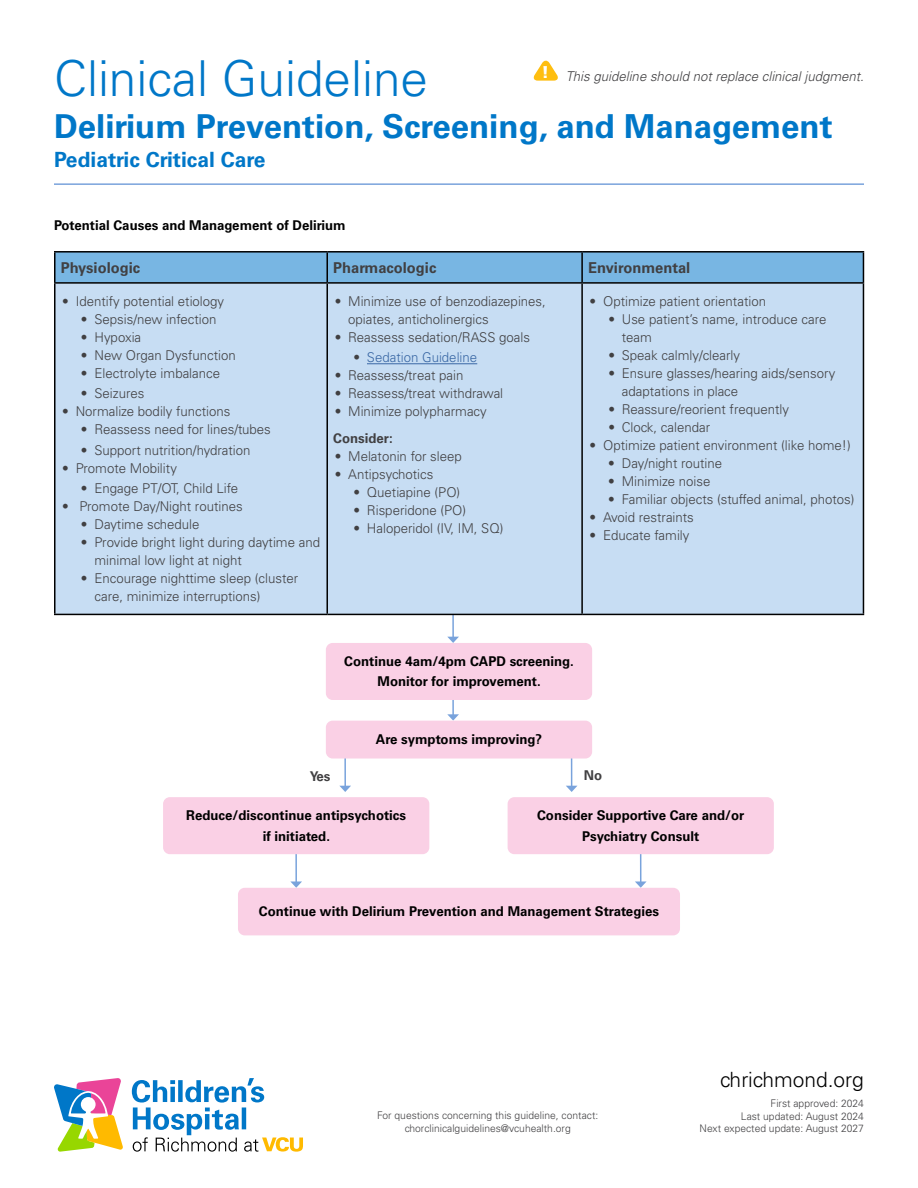
<style>
.page{position:relative;width:918px;height:1188px;background:#fff}
.page>*{position:absolute;margin:0;border:0;box-sizing:border-box;transform-origin:0 0}
.t1{font:300 49.5px "Univers LT Std";color:#0077c8}
.t2{font:700 33px "Univers LT Std";color:#0077c8}
.t3{font:700 21px "Univers LT Std";color:#0077c8}
.t4{font:300 21px "Univers LT Std";color:#000}
.t5{font:700 15px "Univers LT Std";color:#414042}
.t6{font:300 13.5px/18px "Univers LT Std";color:#414042}
.t7{font:700 13.5px/20.2px "Univers LT Std";color:#000;text-align:center}
.t8{font:italic 300 13.5px "Univers LT Std";color:#414042}
.t9{font:300 13.5px "Univers LT Std";color:#3a68a5}
.t10{font:700 13.5px "Univers LT Std";color:#414042}
.t11{font:300 10.5px/12.6px "Univers LT Std";color:#414042;text-align:center}
.s1{color:#414042}
</style>
<div class="page">
<hr style="left:452px;top:615px;width:2px;height:22px;background:#79a3dc">
<svg style="left:447px;top:637px;width:12px;height:6px"></svg>
<hr style="left:452px;top:692px;width:2px;height:23px;background:#79a3dc">
<svg style="left:447px;top:714px;width:12px;height:7px"></svg>
<hr style="left:344px;top:753px;width:2px;height:33px;background:#79a3dc">
<svg style="left:340px;top:786px;width:11px;height:6px"></svg>
<hr style="left:295px;top:849px;width:2px;height:33px;background:#79a3dc">
<svg style="left:290px;top:881px;width:12px;height:7px"></svg>
<hr style="left:571px;top:753px;width:1px;height:33px;background:#79a3dc">
<svg style="left:566px;top:786px;width:11px;height:6px"></svg>
<hr style="left:640px;top:849px;width:1px;height:33px;background:#79a3dc">
<svg style="left:635px;top:881px;width:12px;height:7px"></svg>
<div style="left:56px;top:284px;width:807px;height:330px;background:#c7ddf3"></div>
<hr style="left:54px;top:251px;width:273px;height:2px;background:#000">
<hr style="left:54px;top:253px;width:2px;height:29px;background:#000">
<hr style="left:327px;top:251px;width:255px;height:2px;background:#000">
<hr style="left:582px;top:251px;width:282px;height:2px;background:#000">
<div style="left:55px;top:252px;width:809px;height:30px;background:#78b6e3"></div>
<hr style="left:54px;top:282px;width:273px;height:2px;background:#000">
<hr style="left:54px;top:284px;width:2px;height:330px;background:#000">
<hr style="left:327px;top:282px;width:255px;height:2px;background:#000">
<hr style="left:326px;top:284px;width:2px;height:330px;background:#000">
<hr style="left:582px;top:282px;width:282px;height:2px;background:#000">
<hr style="left:581px;top:284px;width:2px;height:330px;background:#000">
<hr style="left:863px;top:284px;width:1px;height:330px;background:#000">
<hr style="left:54px;top:614px;width:273px;height:1px;background:#000">
<hr style="left:327px;top:614px;width:255px;height:1px;background:#000">
<hr style="left:582px;top:614px;width:282px;height:1px;background:#000">
<hr style="left:367px;top:363px;width:110px;height:1px;background:#3a68a5">
<div style="left:326px;top:643px;width:266px;height:57px;background:#fad0e5;border-radius:7px"></div>
<div style="left:326px;top:721px;width:266px;height:38px;background:#fad0e5;border-radius:7px"></div>
<div style="left:238px;top:888px;width:442px;height:47px;background:#fad0e5;border-radius:7px"></div>
<div style="left:163px;top:797px;width:266px;height:57px;background:#fad0e5;border-radius:7px"></div>
<div style="left:508px;top:797px;width:266px;height:57px;background:#fad0e5;border-radius:7px"></div>
<svg style="left:54px;top:1078px;width:69px;height:74px"></svg>
<svg style="left:132px;top:1078px;width:171px;height:74px"></svg>
<hr style="left:54px;top:183px;width:810px;height:2px;background:#79a3dc">
<svg style="left:533px;top:60px;width:25px;height:21px"></svg>
<h1 class="t1" style="left:54px;top:49px;width:376px">Clinical Guideline</h1>
<h2 class="t2" style="left:54px;top:107px;width:780px">Delirium Prevention, Screening, and Management</h2>
<h3 class="t3" style="left:54px;top:147px;width:213px">Pediatric Critical Care</h3>
<p class="t8" style="left:542px;top:68px;width:324px"><sup>!</sup> This guideline should not replace clinical judgment.</p>
<p class="t7" style="left:54px;top:215px;width:293px">Potential Causes and Management of Delirium</p>
<p class="t5" style="left:61px;top:259px;width:81px">Physiologic</p>
<p class="t5" style="left:333px;top:259px;width:105px">Pharmacologic</p>
<p class="t5" style="left:588px;top:259px;width:104px">Environmental</p>
<p class="t6" style="left:62px;top:292px;width:164px">• Identify potential etiology</p>
<p class="t6" style="left:81px;top:310px;width:137px">• Sepsis/new infection</p>
<p class="t6" style="left:81px;top:328px;width:62px">• Hypoxia</p>
<p class="t6" style="left:81px;top:346px;width:156px">• New Organ Dysfunction</p>
<p class="t6" style="left:81px;top:364px;width:141px">• Electrolyte imbalance</p>
<p class="t6" style="left:81px;top:385px;width:65px">• Seizures</p>
<p class="t6" style="left:62px;top:403px;width:170px">• Normalize bodily functions</p>
<p class="t6" style="left:81px;top:421px;width:191px">• Reassess need for lines/tubes</p>
<p class="t6" style="left:81px;top:441px;width:171px">• Support nutrition/hydration</p>
<p class="t6" style="left:62px;top:459px;width:116px">• Promote Mobility</p>
<p class="t6" style="left:81px;top:479px;width:159px">• Engage PT/OT, Child Life</p>
<p class="t6" style="left:62px;top:497px;width:182px">• Promote Day/Night routines</p>
<p class="t6" style="left:81px;top:515px;width:120px">• Daytime schedule</p>
<p class="t6" style="left:94px;top:533px;width:227px;text-indent:-13px">• Provide bright light during daytime and minimal low light at night</p>
<p class="t6" style="left:94px;top:569px;width:205px;text-indent:-13px">• Encourage nighttime sleep (cluster care, minimize interruptions)</p>
<p class="t6" style="left:590px;top:292px;width:178px">• Optimize patient orientation</p>
<p class="t6" style="left:622px;top:310px;width:206px;text-indent:-13px">• Use patient’s name, introduce care team</p>
<p class="t6" style="left:608px;top:346px;width:133px">• Speak calmly/clearly</p>
<p class="t6" style="left:622px;top:364px;width:215px;text-indent:-13px">• Ensure glasses/hearing aids/sensory adaptations in place</p>
<p class="t6" style="left:608px;top:400px;width:182px">• Reassure/reorient frequently</p>
<p class="t6" style="left:608px;top:418px;width:103px">• Clock, calendar</p>
<p class="t6" style="left:590px;top:436px;width:263px">• Optimize patient environment (like home!)</p>
<p class="t6" style="left:608px;top:454px;width:115px">• Day/night routine</p>
<p class="t6" style="left:608px;top:472px;width:104px">• Minimize noise</p>
<p class="t6" style="left:608px;top:490px;width:248px">• Familiar objects (stuffed animal, photos)</p>
<p class="t6" style="left:590px;top:508px;width:106px">• Avoid restraints</p>
<p class="t6" style="left:590px;top:526px;width:101px">• Educate family</p>
<p class="t6" style="left:348px;top:292px;width:199px;text-indent:-13px">• Minimize use of benzodiazepines, opiates, anticholinergics</p>
<p class="t6" style="left:335px;top:328px;width:197px">• Reassess sedation/RASS goals</p>
<p class="t9" style="left:353px;top:349px;width:125px"><span class="s1">•</span> Sedation Guideline</p>
<p class="t6" style="left:335px;top:367px;width:130px">• Reassess/treat pain</p>
<p class="t6" style="left:335px;top:385px;width:170px">• Reassess/treat withdrawal</p>
<p class="t6" style="left:335px;top:403px;width:154px">• Minimize polypharmacy</p>
<p class="t10" style="left:333px;top:431px;width:61px">Consider:</p>
<p class="t6" style="left:335px;top:448px;width:129px">• Melatonin for sleep</p>
<p class="t6" style="left:335px;top:466px;width:100px">• Antipsychotics</p>
<p class="t6" style="left:353px;top:484px;width:108px">• Quetiapine (PO)</p>
<p class="t6" style="left:353px;top:502px;width:114px">• Risperidone (PO)</p>
<p class="t6" style="left:353px;top:520px;width:151px">• Haloperidol (IV, IM, SQ)</p>
<p class="t7" style="left:344px;top:651px;width:231px">Continue 4am/4pm CAPD screening.<br>Monitor for improvement.</p>
<p class="t7" style="left:376px;top:730px;width:168px">Are symptoms improving?</p>
<p class="t10" style="left:310px;top:769px;width:22px">Yes</p>
<p class="t10" style="left:584px;top:767px;width:20px">No</p>
<p class="t7" style="left:186px;top:806px;width:222px">Reduce/discontinue antipsychotics if initiated.</p>
<p class="t7" style="left:537px;top:806px;width:209px">Consider Supportive Care and/or<br>Psychiatry Consult</p>
<p class="t7" style="left:259px;top:902px;width:402px">Continue with Delirium Prevention and Management Strategies</p>
<p class="t11" style="left:377px;top:1109px;width:223px">For questions concerning this guideline, contact: chorclinicalguidelines@vcuhealth.org</p>
<h3 class="t4" style="left:720px;top:1067px;width:145px">chrichmond.org</h3>
<p class="t11" style="left:700px;top:1097px;width:166px;text-align:right">First approved: 2024<br>Last updated: August 2024<br>Next expected update: August 2027</p>
</div>
